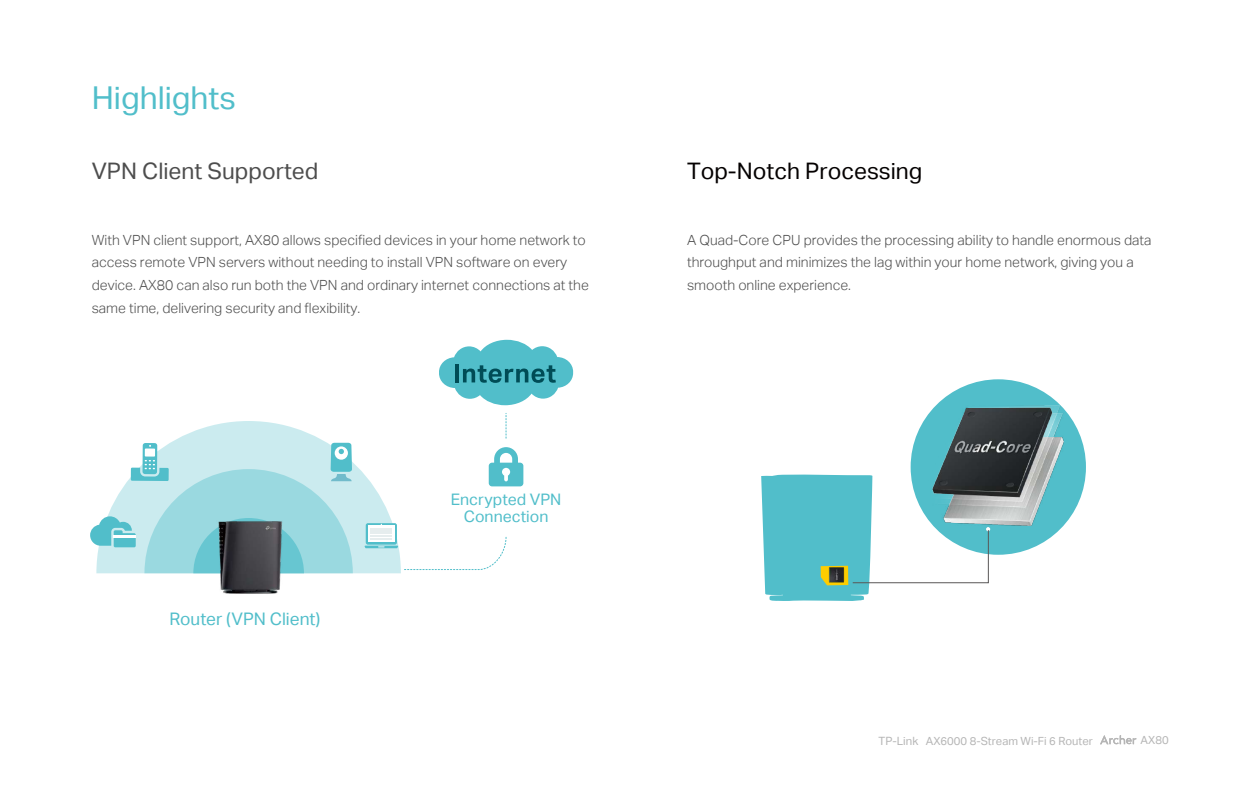
<style>
.page{position:relative;width:1260px;height:788px;background:#fff}
.page>*{position:absolute;margin:0;border:0;box-sizing:border-box;transform-origin:0 0}
.t1{font:31.5px "TP Link Aktiv Regular";color:#51beca}
.t2{font:22.75px "TP Link Aktiv Regular";color:#040000}
.t3{font:22.75px "TP Link Aktiv Regular";color:#4d4d4d}
.t4{font:17.32px "TP Link Aktiv Regular";color:#51beca}
.t5{font:15.84px/17.3px "TP Link Aktiv Regular";color:#51beca;text-align:center}
.t6{font:14px/22.8px "TP Link Aktiv Light";color:#4d4d4d}
.t7{font:11.2px "TP Link Aktiv Regular";color:#b5b5b5}
.s1{font-size:11.38px}
</style>
<div class="page">
<svg style="left:1100px;top:735px;width:36px;height:9px"></svg>
<div style="left:911px;top:379px;width:175px;height:175px;background:#51beca;border-radius:50%"></div>
<img style="left:922px;top:405px;width:141px;height:120px">
<svg style="left:761px;top:474px;width:229px;height:127px"></svg>
<svg style="left:170px;top:421px;width:231px;height:152px"></svg>
<svg style="left:90px;top:443px;width:263px;height:130px"></svg>
<hr style="left:114px;top:535px;width:22px;height:2px;background:#fff">
<svg style="left:404px;top:537px;width:103px;height:33px"></svg>
<svg style="left:439px;top:340px;width:134px;height:65px"></svg>
<div style="left:366px;top:523px;width:31px;height:21px;background:#51beca;border-radius:2px"></div>
<div style="left:368px;top:525px;width:27px;height:17px;background:#fff"></div>
<svg style="left:364px;top:545px;width:34px;height:3px"></svg>
<div style="left:370px;top:528px;width:22px;height:6px;background:#e6edee"></div>
<hr style="left:370px;top:535px;width:22px;height:2px;background:#004c56">
<svg style="left:370px;top:538px;width:22px;height:1px"></svg>
<svg style="left:489px;top:447px;width:34px;height:39px"></svg>
<svg style="left:506px;top:413px;width:1px;height:25px"></svg>
<img style="left:145px;top:490px;width:162px;height:104px">
<h1 class="t1" style="left:92px;top:79px;width:146px">Highlights</h1>
<h2 class="t3" style="left:92px;top:158px;width:228px">VPN Client Supported</h2>
<p class="t6" style="left:92px;top:228px;width:499px">With VPN client support, AX80 allows specified devices in your home network to access remote VPN servers without needing to install VPN software on every device. AX80 can also run both the VPN and ordinary internet connections at the same time, delivering security and flexibility.</p>
<p class="t4" style="left:169px;top:609px;width:152px">Router (VPN Client)</p>
<p class="t5" style="left:451px;top:490px;width:112px">Encrypted VPN<br>Connection</p>
<h2 class="t2" style="left:687px;top:158px;width:237px">Top-Notch Processing</h2>
<p class="t6" style="left:687px;top:228px;width:466px">A Quad-Core CPU provides the processing ability to handle enormous data throughput and minimizes the lag within your home network, giving you a smooth online experience.</p>
<p class="t7" style="left:879px;top:734px;width:216px"><span class="s1">TP-Link</span> AX6000 8-Stream Wi-Fi 6 Router</p>
<p class="t7" style="left:1141px;top:733px;width:30px">AX80</p>
</div>
